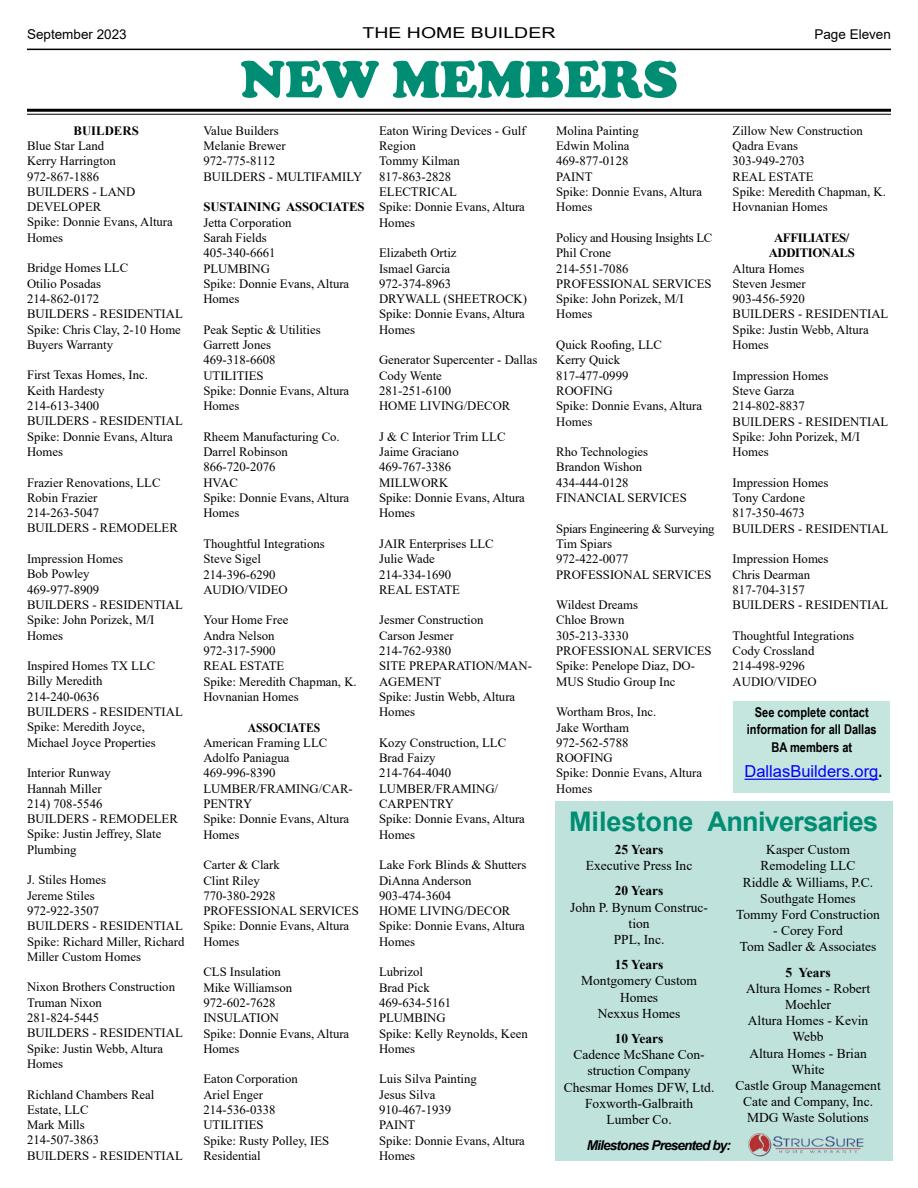
<style>
.page{position:relative;width:918px;height:1188px;background:#fff}
.page>*{position:absolute;margin:0;border:0;box-sizing:border-box;transform-origin:0 0}
.t1{font:900 54px "Cooper";color:#018d73}
.t2{font:700 27px "Arial";letter-spacing:-.025em;color:#018d73}
.t3{font:16.5px "Arial";color:#00f}
.t4{font:15px "Arial";color:#000;scale:1.3 1}
.t5{font:13.5px/16.2px "Times New Roman";color:#000;text-align:center}
.t6{font:700 13.5px/16.2px "Arial Narrow";color:#000;text-align:center}
.t7{font:700 13.5px "Times New Roman";color:#000}
.t8{font:13.5px "Arial";color:#000}
.t9{font:italic 700 13.5px "Arial";letter-spacing:-.06em;color:#000}
.t10{font:12.75px/15.3px "Times New Roman";color:#000}
.t11{font:700 12.75px "Times New Roman";letter-spacing:-.01em;color:#000}
.t12{font:700 12.75px/15.3px "Times New Roman";letter-spacing:-.03em;color:#000;text-align:center}
.t13{font:700 12.75px "Times New Roman";letter-spacing:-.01em;color:#000;scale:.91 1}
.s1{font-family:"Arial Narrow";font-weight:700;color:#000}
</style>
<div class="page">
<hr style="left:27px;top:49px;width:864px;height:1px;background:#000">
<div style="left:555px;top:801px;width:337px;height:360px;background:#c0e2dc"></div>
<div style="left:733px;top:701px;width:157px;height:92px;background:#c5e5df"></div>
<hr style="left:745px;top:779px;width:133px;height:1px;background:#00f">
<hr style="left:27px;top:109px;width:864px;height:3px;background:#000">
<hr style="left:27px;top:114px;width:864px;height:1px;background:#000">
<img style="left:748px;top:1133px;width:116px;height:24px">
<p class="t8" style="left:27px;top:25px;width:101px">September 2023</p>
<p class="t11" style="left:74px;top:121px;width:67px">BUILDERS</p>
<p class="t10" style="left:27px;top:138px;width:147px">Blue Star Land<br>Kerry Harrington<br>972-867-1886<br>BUILDERS - LAND<br>DEVELOPER<br>Spike: Donnie Evans, Altura<br>Homes</p>
<p class="t10" style="left:27px;top:260px;width:157px">Bridge Homes LLC<br>Otilio Posadas<br>214-862-0172<br>BUILDERS - RESIDENTIAL<br>Spike: Chris Clay, 2-10 Home<br>Buyers Warranty</p>
<p class="t10" style="left:27px;top:367px;width:157px">First Texas Homes, Inc.<br>Keith Hardesty<br>214-613-3400<br>BUILDERS - RESIDENTIAL<br>Spike: Donnie Evans, Altura<br>Homes</p>
<p class="t10" style="left:27px;top:474px;width:152px">Frazier Renovations, LLC<br>Robin Frazier<br>214-263-5047<br>BUILDERS - REMODELER</p>
<p class="t10" style="left:27px;top:551px;width:157px">Impression Homes<br>Bob Powley<br>469-977-8909<br>BUILDERS - RESIDENTIAL<br>Spike: John Porizek, M/I<br>Homes</p>
<p class="t10" style="left:27px;top:658px;width:157px">Inspired Homes TX LLC<br>Billy Meredith<br>214-240-0636<br>BUILDERS - RESIDENTIAL<br>Spike: Meredith Joyce,<br>Michael Joyce Properties</p>
<p class="t10" style="left:27px;top:765px;width:152px">Interior Runway<br>Hannah Miller<br>214) 708-5546<br>BUILDERS - REMODELER<br>Spike: Justin Jeffrey, Slate<br>Plumbing</p>
<p class="t10" style="left:27px;top:872px;width:159px">J. Stiles Homes<br>Jereme Stiles<br>972-922-3507<br>BUILDERS - RESIDENTIAL<br>Spike: Richard Miller, Richard<br>Miller Custom Homes</p>
<p class="t10" style="left:27px;top:979px;width:157px">Nixon Brothers Construction<br>Truman Nixon<br>281-824-5445<br>BUILDERS - RESIDENTIAL<br>Spike: Justin Webb, Altura<br>Homes</p>
<p class="t10" style="left:27px;top:1086px;width:157px">Richland Chambers Real<br>Estate, LLC<br>Mark Mills<br>214-507-3863<br>BUILDERS - RESIDENTIAL</p>
<p class="t4" style="left:363px;top:22px;width:150px">THE HOME BUILDER</p>
<p class="t8" style="left:814px;top:25px;width:78px">Page Eleven</p>
<h1 class="t1" style="left:240px;top:48px;width:439px">NEW MEMBERS</h1>
<p class="t10" style="left:379px;top:123px;width:148px">Eaton Wiring Devices - Gulf<br>Region<br>Tommy Kilman<br>817-863-2828<br>ELECTRICAL<br>Spike: Donnie Evans, Altura<br>Homes</p>
<p class="t10" style="left:379px;top:245px;width:149px">Elizabeth Ortiz<br>Ismael Garcia<br>972-374-8963<br>DRYWALL (SHEETROCK)<br>Spike: Donnie Evans, Altura<br>Homes</p>
<p class="t10" style="left:379px;top:352px;width:160px">Generator Supercenter - Dallas<br>Cody Wente<br>281-251-6100<br>HOME LIVING/DECOR</p>
<p class="t10" style="left:379px;top:429px;width:147px">J &amp; C Interior Trim LLC<br>Jaime Graciano<br>469-767-3386<br>MILLWORK<br>Spike: Donnie Evans, Altura<br>Homes</p>
<p class="t10" style="left:379px;top:536px;width:116px">JAIR Enterprises LLC<br>Julie Wade<br>214-334-1690<br>REAL ESTATE</p>
<p class="t10" style="left:379px;top:612px;width:154px">Jesmer Construction<br>Carson Jesmer<br>214-762-9380<br>SITE PREPARATION/MAN-<br>AGEMENT<br>Spike: Justin Webb, Altura<br>Homes</p>
<p class="t10" style="left:379px;top:735px;width:147px">Kozy Construction, LLC<br>Brad Faizy<br>214-764-4040<br>LUMBER/FRAMING/<br>CARPENTRY<br>Spike: Donnie Evans, Altura<br>Homes</p>
<p class="t10" style="left:379px;top:857px;width:149px">Lake Fork Blinds &amp; Shutters<br>DiAnna Anderson<br>903-474-3604<br>HOME LIVING/DECOR<br>Spike: Donnie Evans, Altura<br>Homes</p>
<p class="t10" style="left:379px;top:964px;width:150px">Lubrizol<br>Brad Pick<br>469-634-5161<br>PLUMBING<br>Spike: Kelly Reynolds, Keen<br>Homes</p>
<p class="t10" style="left:379px;top:1071px;width:147px">Luis Silva Painting<br>Jesus Silva<br>910-467-1939<br>PAINT<br>Spike: Donnie Evans, Altura<br>Homes</p>
<p class="t10" style="left:203px;top:123px;width:160px">Value Builders<br>Melanie Brewer<br>972-775-8112<br>BUILDERS - MULTIFAMILY</p>
<p class="t11" style="left:203px;top:198px;width:163px">SUSTAINING ASSOCIATES</p>
<p class="t10" style="left:203px;top:214px;width:147px">Jetta Corporation<br>Sarah Fields<br>405-340-6661<br>PLUMBING<br>Spike: Donnie Evans, Altura<br>Homes</p>
<p class="t10" style="left:203px;top:321px;width:147px">Peak Septic &amp; Utilities<br>Garrett Jones<br>469-318-6608<br>UTILITIES<br>Spike: Donnie Evans, Altura<br>Homes</p>
<p class="t10" style="left:203px;top:429px;width:147px">Rheem Manufacturing Co.<br>Darrel Robinson<br>866-720-2076<br>HVAC<br>Spike: Donnie Evans, Altura<br>Homes</p>
<p class="t10" style="left:203px;top:536px;width:123px">Thoughtful Integrations<br>Steve Sigel<br>214-396-6290<br>AUDIO/VIDEO</p>
<p class="t10" style="left:203px;top:612px;width:155px">Your Home Free<br>Andra Nelson<br>972-317-5900<br>REAL ESTATE<br>Spike: Meredith Chapman, K.<br>Hovnanian Homes</p>
<p class="t13" style="left:248px;top:718px;width:81px">ASSOCIATES</p>
<p class="t10" style="left:203px;top:735px;width:151px">American Framing LLC<br>Adolfo Paniagua<br>469-996-8390<br>LUMBER/FRAMING/CAR-<br>PENTRY<br>Spike: Donnie Evans, Altura<br>Homes</p>
<p class="t10" style="left:203px;top:857px;width:157px">Carter &amp; Clark<br>Clint Riley<br>770-380-2928<br>PROFESSIONAL SERVICES<br>Spike: Donnie Evans, Altura<br>Homes</p>
<p class="t10" style="left:203px;top:964px;width:147px">CLS Insulation<br>Mike Williamson<br>972-602-7628<br>INSULATION<br>Spike: Donnie Evans, Altura<br>Homes</p>
<p class="t10" style="left:203px;top:1071px;width:127px">Eaton Corporation<br>Ariel Enger<br>214-536-0338<br>UTILITIES<br>Spike: Rusty Polley, IES<br>Residential</p>
<p class="t10" style="left:556px;top:123px;width:147px">Molina Painting<br>Edwin Molina<br>469-877-0128<br>PAINT<br>Spike: Donnie Evans, Altura<br>Homes</p>
<p class="t10" style="left:556px;top:230px;width:158px">Policy and Housing Insights LC<br>Phil Crone<br>214-551-7086<br>PROFESSIONAL SERVICES<br>Spike: John Porizek, M/I<br>Homes</p>
<p class="t10" style="left:556px;top:337px;width:147px">Quick Roofing, LLC<br>Kerry Quick<br>817-477-0999<br>ROOFING<br>Spike: Donnie Evans, Altura<br>Homes</p>
<p class="t10" style="left:556px;top:444px;width:132px">Rho Technologies<br>Brandon Wishon<br>434-444-0128<br>FINANCIAL SERVICES</p>
<p class="t10" style="left:556px;top:520px;width:160px">Spiars Engineering &amp; Surveying<br>Tim Spiars<br>972-422-0077<br>PROFESSIONAL SERVICES</p>
<p class="t10" style="left:556px;top:597px;width:157px">Wildest Dreams<br>Chloe Brown<br>305-213-3330<br>PROFESSIONAL SERVICES<br>Spike: Penelope Diaz, DO-<br>MUS Studio Group Inc</p>
<p class="t10" style="left:556px;top:704px;width:147px">Wortham Bros, Inc.<br>Jake Wortham<br>972-562-5788<br>ROOFING<br>Spike: Donnie Evans, Altura<br>Homes</p>
<p class="t10" style="left:733px;top:123px;width:155px">Zillow New Construction<br>Qadra Evans<br>303-949-2703<br>REAL ESTATE<br>Spike: Meredith Chapman, K.<br>Hovnanian Homes</p>
<p class="t12" style="left:769px;top:230px;width:88px">AFFILIATES/<br>ADDITIONALS</p>
<p class="t10" style="left:733px;top:260px;width:157px">Altura Homes<br>Steven Jesmer<br>903-456-5920<br>BUILDERS - RESIDENTIAL<br>Spike: Justin Webb, Altura<br>Homes</p>
<p class="t10" style="left:733px;top:367px;width:157px">Impression Homes<br>Steve Garza<br>214-802-8837<br>BUILDERS - RESIDENTIAL<br>Spike: John Porizek, M/I<br>Homes</p>
<p class="t10" style="left:733px;top:474px;width:157px">Impression Homes<br>Tony Cardone<br>817-350-4673<br>BUILDERS - RESIDENTIAL</p>
<p class="t10" style="left:733px;top:551px;width:157px">Impression Homes<br>Chris Dearman<br>817-704-3157<br>BUILDERS - RESIDENTIAL</p>
<p class="t10" style="left:733px;top:627px;width:123px">Thoughtful Integrations<br>Cody Crossland<br>214-498-9296<br>AUDIO/VIDEO</p>
<p class="t6" style="left:747px;top:704px;width:131px">See complete contact information for all Dallas</p>
<p class="t6" style="left:771px;top:738px;width:82px">BA members at</p>
<p class="t3" style="left:745px;top:760px;width:139px">DallasBuilders.org<span class="s1">.</span></p>
<h2 class="t2" style="left:569px;top:803px;width:311px">Milestone Anniversaries</h2>
<p class="t7" style="left:615px;top:840px;width:50px">25 Years</p>
<p class="t5" style="left:586px;top:857px;width:108px">Executive Press Inc</p>
<p class="t7" style="left:615px;top:881px;width:50px">20 Years</p>
<p class="t5" style="left:570px;top:898px;width:140px">John P. Bynum Construc&shy;tion<br>PPL, Inc.</p>
<p class="t7" style="left:615px;top:955px;width:50px">15 Years</p>
<p class="t5" style="left:581px;top:972px;width:117px">Montgomery Custom<br>Homes<br>Nexxus Homes</p>
<p class="t7" style="left:615px;top:1029px;width:50px">10 Years</p>
<p class="t5" style="left:564px;top:1046px;width:152px">Cadence McShane Con&shy;struction Company<br>Chesmar Homes DFW, Ltd.<br>Foxworth-Galbraith<br>Lumber Co.</p>
<p class="t9" style="left:587px;top:1136px;width:146px">Milestones Presented by:</p>
<p class="t5" style="left:736px;top:841px;width:145px">Kasper Custom<br>Remodeling LLC<br>Riddle &amp; Williams, P.C.<br>Southgate Homes<br>Tommy Ford Construction</p>
<p class="t5" style="left:740px;top:922px;width:138px">- Corey Ford<br>Tom Sadler &amp; Associates</p>
<p class="t7" style="left:785px;top:962px;width:47px">5 Years</p>
<p class="t5" style="left:735px;top:980px;width:147px">Altura Homes - Robert<br>Moehler<br>Altura Homes - Kevin<br>Webb<br>Altura Homes - Brian<br>White<br>Castle Group Management<br>Cate and Company, Inc.<br>MDG Waste Solutions</p>
</div>
